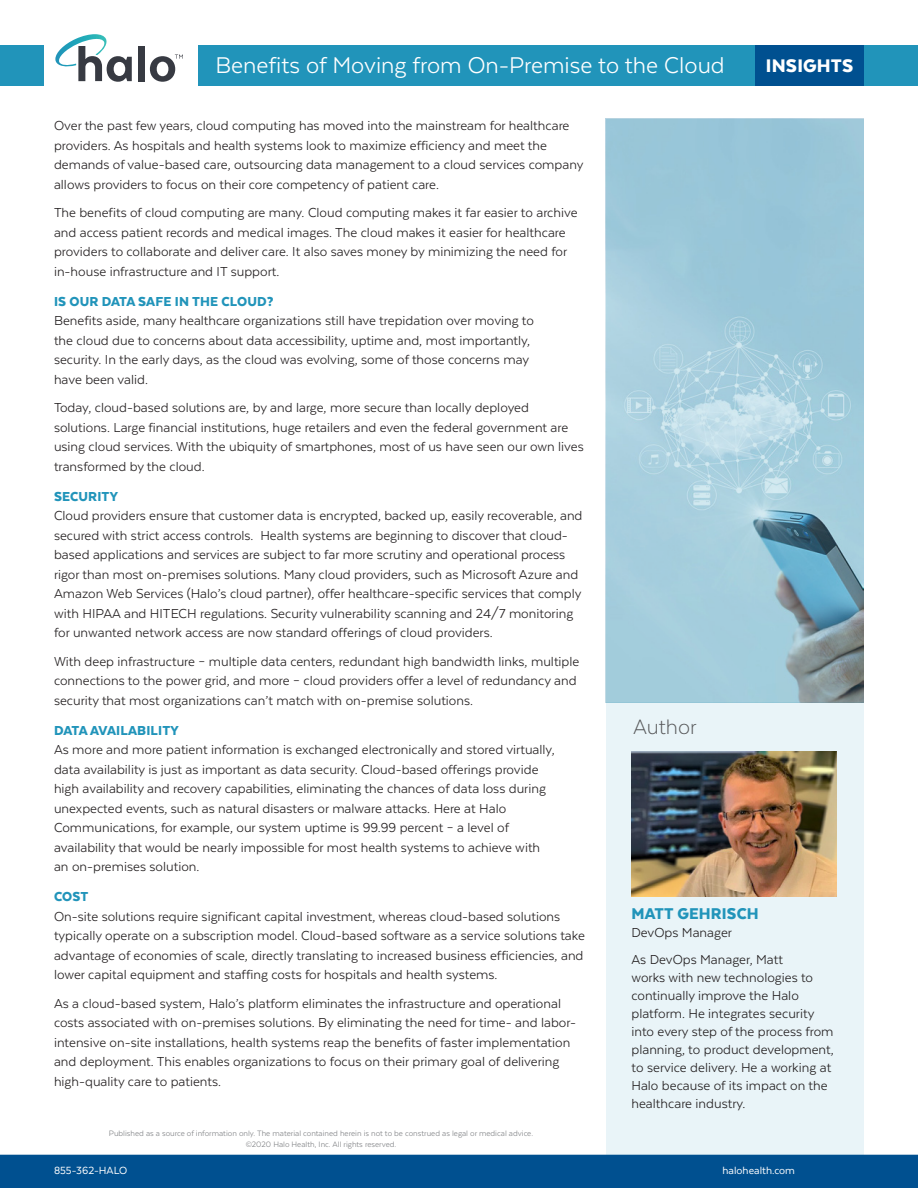
<style>
.page{position:relative;width:918px;height:1188px;background:#fff}
.page>*{position:absolute;margin:0;border:0;box-sizing:border-box;transform-origin:0 0}
.t1{font:26.25px "Texta";color:#fff}
.t2{font:300 24px "Texta";color:#57585a}
.t3{font:900 21px "Texta";letter-spacing:.01em;color:#fff}
.t4{font:900 18px "Texta";letter-spacing:.01em;color:#2194ba}
.t5{font:15px/19.5px "Texta";color:#231f20}
.t6{font:900 15px "Texta";letter-spacing:.01em;color:#2194ba}
.t7{font:12px "Texta";color:#fff}
.t8{font:9px "Texta";color:#808285}
</style>
<div class="page">
<div style="left:198px;top:45px;width:568px;height:41px;background:#2194ba"></div>
<div style="left:864px;top:45px;width:54px;height:41px;background:#2194ba"></div>
<div style="left:0;top:45px;width:44px;height:41px;background:#2194ba"></div>
<div style="left:0;top:1155px;width:918px;height:33px;background:#005090"></div>
<div style="left:606px;top:702px;width:258px;height:453px;background:#e9f4f8"></div>
<svg style="left:606px;top:119px;width:258px;height:583px;background:#9ec6d6"></svg>
<img style="left:632px;top:752px;width:205px;height:144px">
<div style="left:755px;top:45px;width:109px;height:41px;background:#005090"></div>
<svg style="left:55px;top:34px;width:77px;height:48px"></svg>
<div style="left:138px;top:46px;width:7px;height:35px;background:#373a42"></div>
<svg style="left:150px;top:54px;width:33px;height:28px"></svg>
<p class="t1" style="left:215px;top:52px;width:511px">Benefits of Moving from On-Premise to the Cloud</p>
<p class="t3" style="left:766px;top:55px;width:89px">INSIGHTS</p>
<p class="t5" style="left:54px;top:116px;width:531px">Over the past few years, cloud computing has moved into the mainstream for healthcare providers. As hospitals and health systems look to maximize efficiency and meet the demands of value-based care, outsourcing data management to a cloud services company allows providers to focus on their core competency of patient care.</p>
<p class="t5" style="left:54px;top:203px;width:525px">The benefits of cloud computing are many. Cloud computing makes it far easier to archive and access patient records and medical images. The cloud makes it easier for healthcare providers to collaborate and deliver care. It also saves money by minimizing the need for in-house infrastructure and IT support.</p>
<p class="t6" style="left:54px;top:293px;width:221px">IS OUR DATA SAFE IN THE CLOUD?</p>
<p class="t5" style="left:54px;top:311px;width:482px">Benefits aside, many healthcare organizations still have trepidation over moving to the cloud due to concerns about data accessibility, uptime and, most importantly, security. In the early days, as the cloud was evolving, some of those concerns may have been valid.</p>
<p class="t5" style="left:54px;top:398px;width:531px">Today, cloud-based solutions are, by and large, more secure than locally deployed solutions. Large financial institutions, huge retailers and even the federal government are using cloud services. With the ubiquity of smartphones, most of us have seen our own lives transformed by the cloud.</p>
<p class="t6" style="left:54px;top:488px;width:65px">SECURITY</p>
<p class="t5" style="left:54px;top:506px;width:530px">Cloud providers ensure that customer data is encrypted, backed up, easily recoverable, and secured with strict access controls. Health systems are beginning to discover that cloud&shy;based applications and services are subject to far more scrutiny and operational process rigor than most on-premises solutions. Many cloud providers, such as Microsoft Azure and Amazon Web Services (Halo’s cloud partner), offer healthcare-specific services that comply with HIPAA and HITECH regulations. Security vulnerability scanning and 24/7 monitoring for unwanted network access are now standard offerings of cloud providers.</p>
<p class="t5" style="left:54px;top:651px;width:527px">With deep infrastructure – multiple data centers, redundant high bandwidth links, multiple connections to the power grid, and more – cloud providers offer a level of redundancy and security that most organizations can’t match with on-premise solutions.</p>
<p class="t6" style="left:54px;top:722px;width:126px">DATA AVAILABILITY</p>
<p class="t5" style="left:54px;top:740px;width:502px">As more and more patient information is exchanged electronically and stored virtually, data availability is just as important as data security. Cloud-based offerings provide high availability and recovery capabilities, eliminating the chances of data loss during unexpected events, such as natural disasters or malware attacks. Here at Halo Communications, for example, our system uptime is 99.99 percent – a level of availability that would be nearly impossible for most health systems to achieve with an on-premises solution.</p>
<p class="t6" style="left:54px;top:889px;width:36px">COST</p>
<p class="t5" style="left:54px;top:906px;width:532px">On-site solutions require significant capital investment, whereas cloud-based solutions typically operate on a subscription model. Cloud-based software as a service solutions take advantage of economies of scale, directly translating to increased business efficiencies, and lower capital equipment and staffing costs for hospitals and health systems.</p>
<p class="t5" style="left:54px;top:993px;width:524px">As a cloud-based system, Halo’s platform eliminates the infrastructure and operational costs associated with on-premises solutions. By eliminating the need for time- and labor&shy;intensive on-site installations, health systems reap the benefits of faster implementation and deployment. This enables organizations to focus on their primary goal of delivering high-quality care to patients.</p>
<p class="t2" style="left:633px;top:715px;width:65px">Author</p>
<p class="t4" style="left:632px;top:904px;width:129px">MATT GEHRISCH</p>
<p class="t5" style="left:632px;top:923px;width:102px">DevOps Manager</p>
<p class="t5" style="left:632px;top:950px;width:204px;line-height:18px">As DevOps Manager, Matt<br>works with new technologies to continually improve the Halo platform. He integrates security into every step of the process from planning, to product development, to service delivery. He a working at<br>Halo because of its impact on the healthcare industry.</p>
<p class="t8" style="left:109px;top:1129px;width:426px">Published as a source of information only. The material contained herein is not to be construed as legal or medical advice.</p>
<p class="t8" style="left:246px;top:1139px;width:152px">©2020 Halo Health, Inc. All rights reserved.</p>
<p class="t7" style="left:54px;top:1165px;width:75px">855-362-HALO</p>
<p class="t7" style="left:722px;top:1165px;width:74px">halohealth.com</p>
</div>
